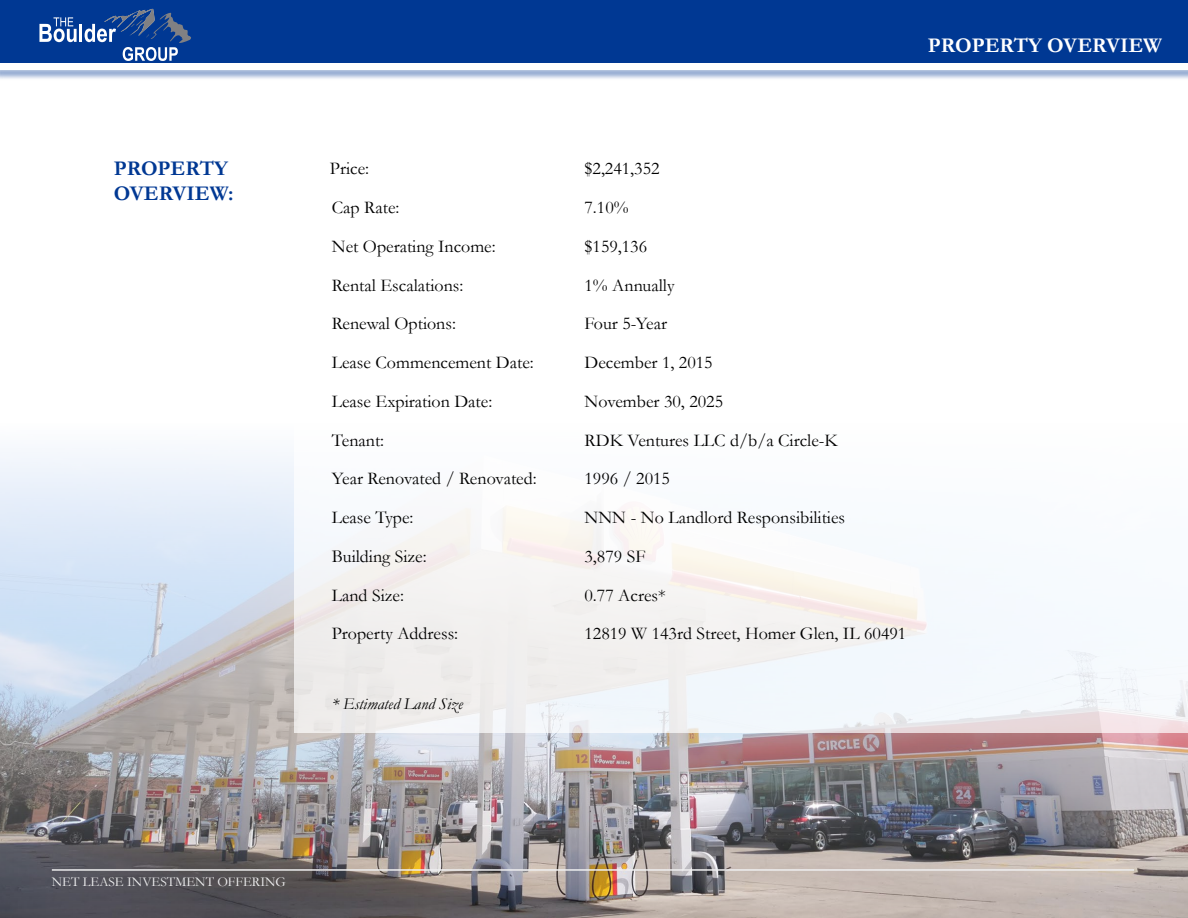
<style>
.page{position:relative;width:1188px;height:918px;background:#fff}
.page>*{position:absolute;margin:0;border:0;box-sizing:border-box;transform-origin:0 0}
.t1{font:700 21px/25.2px "Garamond";color:#003893}
.t2{font:700 21px "Garamond";color:#fff}
.t3{font:18px/38.7px "Garamond";color:#000}
.t4{font:italic 16.5px "Garamond";color:#000}
.t5{font:13.5px "Garamond";color:#efeff0}
</style>
<div class="page">
<div style="left:0;top:0;width:1188px;height:63px;background:#003893"></div>
<div style="left:0;top:65px;width:1188px;height:16px;background:#003893;opacity:.43"></div>
<div style="left:0;top:63px;width:1188px;height:7px;background:#fff"></div>
<svg style="left:39px;top:17px;width:38px;height:25px"></svg>
<hr style="left:79px;top:24px;width:3px;height:18px;background:#fff">
<svg style="left:85px;top:9px;width:106px;height:52px"></svg>
<img style="left:0;top:452px;width:1188px;height:466px">
<div style="left:294px;top:141px;width:894px;height:592px;background:#fff"></div>
<hr style="left:52px;top:869px;width:1082px;height:2px;background:#efeff0">
<p class="t1" style="left:114px;top:155px;width:121px">PROPERTY<br>OVERVIEW:</p>
<p class="t2" style="left:928px;top:32px;width:236px">PROPERTY OVERVIEW</p>
<p class="t3" style="left:330px;top:149px;width:208px">Price:<br>Cap Rate:<br>Net Operating Income:<br>Rental Escalations:<br>Renewal Options:<br>Lease Commencement Date:<br>Lease Expiration Date:<br>Tenant:<br>Year Renovated / Renovated:<br>Lease Type:<br>Building Size:<br>Land Size:<br>Property Address:</p>
<p class="t3" style="left:585px;top:149px;width:323px">$2,241,352<br>7.10%<br>$159,136<br>1% Annually<br>Four 5-Year<br>December 1, 2015<br>November 30, 2025<br>RDK Ventures LLC d/b/a Circle-K<br>1996 / 2015<br>NNN - No Landlord Responsibilities<br>3,879 SF<br>0.77 Acres*<br>12819 W 143rd Street, Homer Glen, IL 60491</p>
<p class="t4" style="left:332px;top:694px;width:132px">* Estimated Land Size</p>
<p class="t5" style="left:52px;top:873px;width:236px">NET LEASE INVESTMENT OFFERING</p>
</div>
